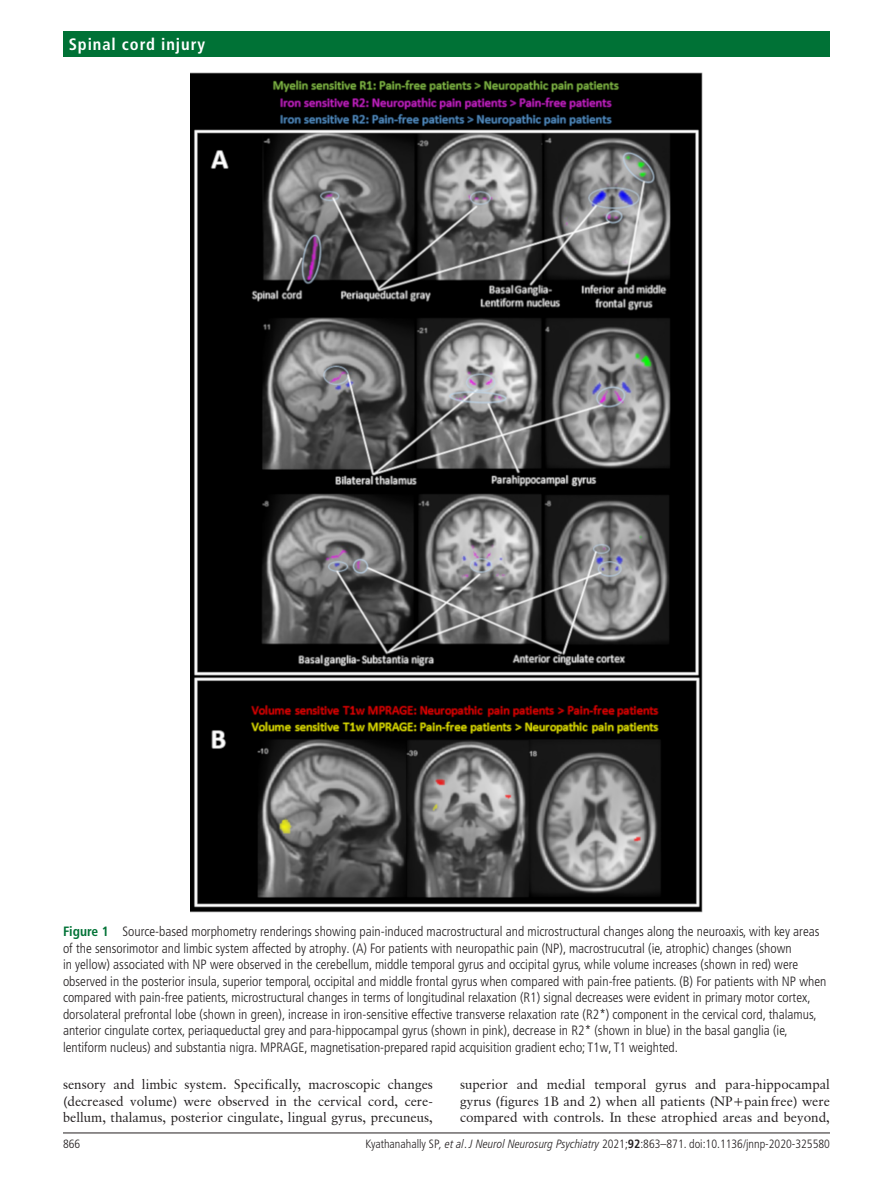
<style>
.page{position:relative;width:893px;height:1191px;background:#fff}
.page>*{position:absolute;margin:0;border:0;box-sizing:border-box;transform-origin:0 0}
.t1{font:700 condensed 16.5px "Frutiger LT Pro";letter-spacing:.055em;color:#fff}
.t2{font:300 condensed 13.5px/16.5px "Frutiger LT Pro";color:#231f20}
.t3{font:13.5px/16.5px "Classical Garamond BT";color:#231f20;text-align:justify}
.t4{font:300 condensed 12px "Frutiger LT Pro";color:#231f20}
.s1{font-weight:700;color:#007236}
.s2{font-style:italic}
.s3{font-weight:700}
</style>
<div class="page">
<hr style="left:63px;top:1132px;width:767px;height:1px;background:#231f20">
<div style="left:63px;top:31px;width:767px;height:25px;background:#007236"></div>
<img style="left:191px;top:72px;width:511px;height:840px">
<p class="t1" style="left:69px;top:34px;width:138px">Spinal cord injury</p>
<p class="t2" style="left:63px;top:923px;width:765px"><span class="s1">Figure 1</span> Source-based morphometry renderings showing pain-induced macrostructural and microstructural changes along the neuroaxis, with key areas of the sensorimotor and limbic system affected by atrophy. (A) For patients with neuropathic pain (NP), macrostrucutral (ie, atrophic) changes (shown<br>in yellow) associated with NP were observed in the cerebellum, middle temporal gyrus and occipital gyrus, while volume increases (shown in red) were observed in the posterior insula, superior temporal, occipital and middle frontal gyrus when compared with pain-free patients. (B) For patients with NP when compared with pain-free patients, microstructural changes in terms of longitudinal relaxation (R1) signal decreases were evident in primary motor cortex, dorsolateral prefrontal lobe (shown in green), increase in iron-sensitive effective transverse relaxation rate (R2*) component in the cervical cord, thalamus, anterior cingulate cortex, periaqueductal grey and para-hippocampal gyrus (shown in pink), decrease in R2* (shown in blue) in the basal ganglia (ie, lentiform nucleus) and substantia nigra. MPRAGE, magnetisation-prepared rapid acquisition gradient echo; T1w, T1 weighted.</p>
<p class="t3" style="left:63px;top:1076px;width:371px">sensory and limbic system. Specifically, macroscopic changes (decreased volume) were observed in the cervical cord, cere&shy;bellum, thalamus, posterior cingulate, lingual gyrus, precuneus,</p>
<p class="t3" style="left:460px;top:1076px;width:371px">superior and medial temporal gyrus and para-hippocampal gyrus (figures 1B and 2) when all patients (NP+painfree) were compared with controls. In these atrophied areas and beyond,</p>
<p class="t4" style="left:63px;top:1136px;width:19px">866</p>
<p class="t4" style="left:366px;top:1136px;width:466px">Kyathanahally SP<span class="s2">, et al</span>. <span class="s2">J Neurol Neurosurg Psychiatry</span> 2021;<span class="s3">92</span>:863–871. doi:10.1136/jnnp-2020-325580</p>
</div>
